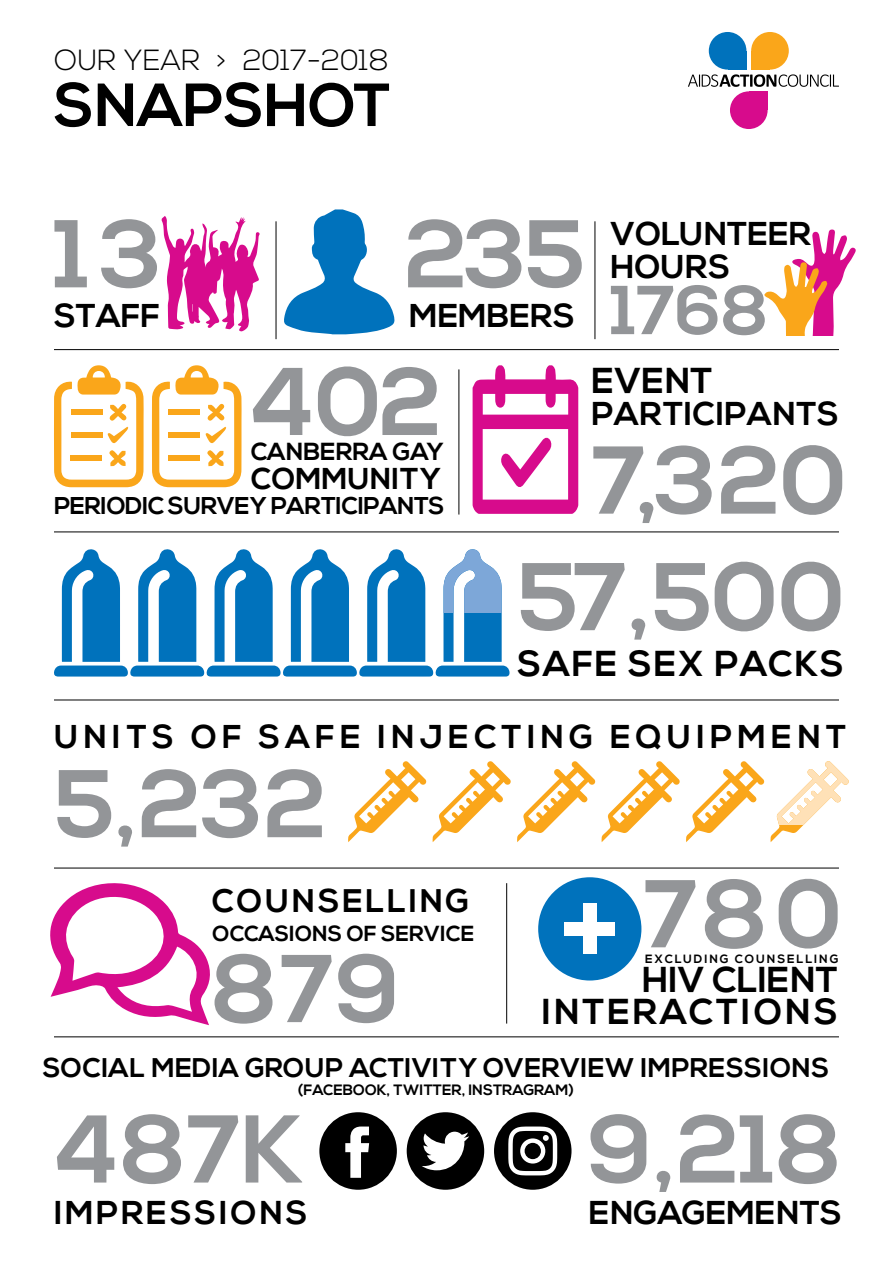
<style>
.page{position:relative;width:893px;height:1263px;background:#fff}
.page>*{position:absolute;margin:0;border:0;box-sizing:border-box;transform-origin:0 0}
.t1{font:700 96px "Nexa";color:#939598}
.t2{font:700 69px "Nexa";color:#939598}
.t3{font:700 60.75px "Nexa";color:#000}
.t4{font:700 36px/31.5px "Nexa";letter-spacing:.08em;color:#000;text-align:right}
.t5{font:700 36px "Nexa";letter-spacing:.05em;color:#000}
.t6{font:700 33px/33px "Nexa";color:#000}
.t7{font:700 33px "Nexa";letter-spacing:.155em;color:#000}
.t8{font:700 33px "Nexa";letter-spacing:.02em;color:#000}
.t9{font:700 33px "Nexa";letter-spacing:.08em;color:#000}
.t10{font:700 32.7px "Nexa";letter-spacing:.08em;color:#000}
.t11{font:700 30.15px "Nexa";color:#000}
.t12{font:300 29.1px "Nexa";color:#000}
.t13{font:700 27px "Nexa";letter-spacing:.01em;color:#000}
.t14{font:700 24.75px "Nexa";color:#000}
.t15{font:700 24.3px "Nexa";letter-spacing:-.02em;color:#000}
.t16{font:700 21.75px "Nexa";color:#000}
.t17{font:700 15px "Nexa";color:#000}
.t18{font:700 12px "Nexa";letter-spacing:.155em;color:#000}
</style>
<div class="page">
<svg style="left:764px;top:229px;width:92px;height:122px"></svg>
<div style="left:765px;top:336px;width:82px;height:37px;background:#fff"></div>
<div style="left:749px;top:91px;width:19px;height:19px;background:#d70b8c"></div>
<div style="left:730px;top:91px;width:38px;height:38px;background:#d70b8c;border-radius:50%"></div>
<div style="left:751px;top:32px;width:38px;height:38px;background:#faa61a;border-radius:50%"></div>
<div style="left:751px;top:51px;width:19px;height:19px;background:#faa61a"></div>
<div style="left:709px;top:32px;width:37px;height:38px;background:#0072bc;border-radius:50%"></div>
<div style="left:728px;top:51px;width:18px;height:19px;background:#0072bc"></div>
<svg style="left:688px;top:74px;width:151px;height:13px"></svg>
<hr style="left:54px;top:349px;width:785px;height:1px;background:#000">
<hr style="left:54px;top:531px;width:785px;height:1px;background:#000">
<hr style="left:54px;top:700px;width:785px;height:1px;background:#000">
<hr style="left:54px;top:868px;width:785px;height:1px;background:#000">
<hr style="left:54px;top:1036px;width:785px;height:1px;background:#000">
<svg style="left:161px;top:216px;width:99px;height:116px"></svg>
<svg style="left:54px;top:549px;width:456px;height:128px"></svg>
<svg style="left:348px;top:761px;width:416px;height:81px"></svg>
<svg style="left:770px;top:761px;width:79px;height:81px"></svg>
<div style="left:538px;top:877px;width:103px;height:103px;background:#0072bc;border-radius:50%"></div>
<div style="left:583px;top:903px;width:14px;height:51px;background:#fff"></div>
<div style="left:564px;top:922px;width:51px;height:14px;background:#fff"></div>
<svg style="left:50px;top:883px;width:160px;height:142px"></svg>
<div style="left:319px;top:1112px;width:78px;height:78px;background:#000;border-radius:50%"></div>
<svg style="left:345px;top:1126px;width:24px;height:52px"></svg>
<div style="left:407px;top:1112px;width:77px;height:78px;background:#000;border-radius:50%"></div>
<svg style="left:422px;top:1132px;width:47px;height:38px"></svg>
<div style="left:494px;top:1112px;width:77px;height:78px;background:#000;border-radius:50%"></div>
<svg style="left:508px;top:1126px;width:49px;height:49px"></svg>
<svg style="left:54px;top:365px;width:90px;height:122px"></svg>
<svg style="left:152px;top:365px;width:90px;height:122px"></svg>
<svg style="left:473px;top:365px;width:105px;height:149px"></svg>
<hr style="left:276px;top:221px;width:1px;height:118px;background:#000">
<hr style="left:506px;top:883px;width:1px;height:140px;background:#000">
<hr style="left:458px;top:369px;width:1px;height:145px;background:#000">
<hr style="left:595px;top:221px;width:1px;height:118px;background:#000">
<svg style="left:284px;top:209px;width:111px;height:125px"></svg>
<p class="t12" style="left:54px;top:44px;width:336px">OUR YEAR &gt; 2017-2018</p>
<h3 class="t3" style="left:54px;top:70px;width:338px">SNAPSHOT</h3>
<h1 class="t1" style="left:54px;top:199px;width:110px">13</h1>
<p class="t8" style="left:54px;top:297px;width:108px">STAFF</p>
<h1 class="t1" style="left:404px;top:199px;width:182px">235</h1>
<p class="t6" style="left:409px;top:300px;width:167px">MEMBERS</p>
<h1 class="t1" style="left:250px;top:346px;width:193px">402</h1>
<p class="t14" style="left:251px;top:437px;width:194px">CANBERRA GAY</p>
<p class="t11" style="left:251px;top:461px;width:192px">COMMUNITY</p>
<p class="t15" style="left:54px;top:491px;width:392px">PERIODIC SURVEY PARTICIPANTS</p>
<p class="t6" style="left:611px;top:219px;width:202px">VOLUNTEER<br>HOURS</p>
<h2 class="t2" style="left:611px;top:270px;width:160px">1768</h2>
<h3 class="t5" style="left:592px;top:360px;width:122px">EVENT</h3>
<p class="t8" style="left:592px;top:394px;width:249px">PARTICIPANTS</p>
<h1 class="t1" style="left:591px;top:425px;width:257px">7,320</h1>
<h1 class="t1" style="left:517px;top:542px;width:330px">57,500</h1>
<h3 class="t5" style="left:517px;top:643px;width:328px">SAFE SEX PACKS</h3>
<p class="t7" style="left:54px;top:717px;width:794px">UNITS OF SAFE INJECTING EQUIPMENT</p>
<h1 class="t1" style="left:54px;top:749px;width:274px">5,232</h1>
<p class="t10" style="left:212px;top:882px;width:259px">COUNSELLING</p>
<p class="t16" style="left:213px;top:921px;width:263px">OCCASIONS OF SERVICE</p>
<h1 class="t1" style="left:213px;top:933px;width:189px">879</h1>
<h1 class="t1" style="left:644px;top:859px;width:201px">780</h1>
<p class="t18" style="left:645px;top:951px;width:195px">EXCLUDING COUNSELLING</p>
<h3 class="t4" style="left:542px;top:965px;width:298px">HIV CLIENT<br>INTERACTIONS</h3>
<p class="t13" style="left:43px;top:1052px;width:788px">SOCIAL MEDIA GROUP ACTIVITY OVERVIEW IMPRESSIONS</p>
<p class="t17" style="left:298px;top:1081px;width:277px">(FACEBOOK, TWITTER, INSTRAGRAM)</p>
<h1 class="t1" style="left:54px;top:1094px;width:251px">487K</h1>
<p class="t9" style="left:54px;top:1193px;width:255px">IMPRESSIONS</p>
<h1 class="t1" style="left:588px;top:1094px;width:256px">9,218</h1>
<p class="t6" style="left:589px;top:1197px;width:255px">ENGAGEMENTS</p>
</div>
